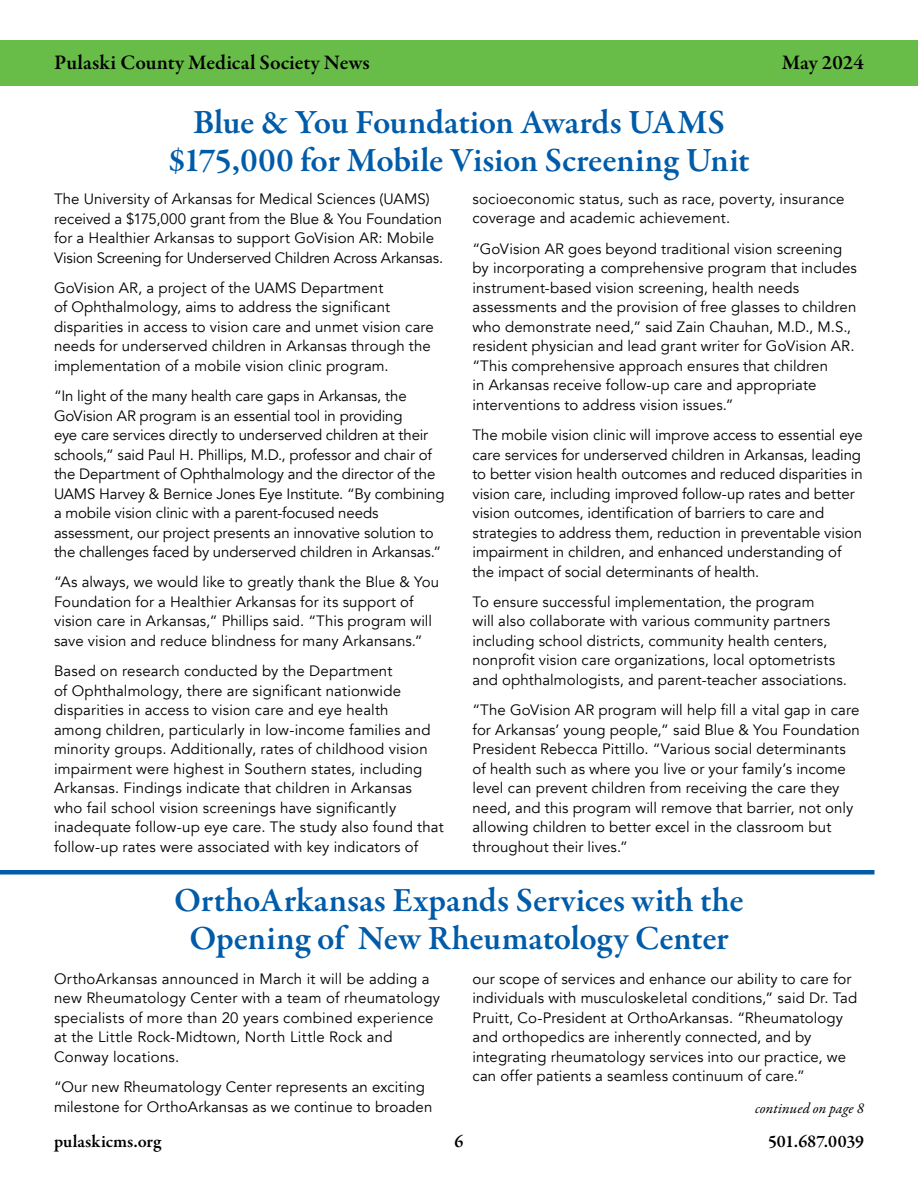
<style>
.page{position:relative;width:918px;height:1188px;background:#fff}
.page>*{position:absolute;margin:0;border:0;box-sizing:border-box;transform-origin:0 0}
.t1{font:600 34.5px/37.5px "Garamond Premr Pro";letter-spacing:-.005em;color:#005ba8;text-align:center}
.t2{font:600 21px "Garamond Premr Pro";color:#000}
.t3{font:600 18px "Garamond Premr Pro";color:#000}
.t4{font:15px/19.5px "Avenir";letter-spacing:.005em;color:#000}
.t5{font:italic 15px "Garamond Premr Pro";letter-spacing:.005em;color:#000}
</style>
<div class="page">
<div style="left:0;top:40px;width:918px;height:46px;background:#68bd49"></div>
<hr style="left:0;top:870px;width:874px;height:4px;background:#005ba8">
<h2 class="t2" style="left:54px;top:50px;width:317px">Pulaski County Medical Society News</h2>
<h2 class="t2" style="left:782px;top:50px;width:84px">May 2024</h2>
<h1 class="t1" style="left:168px;top:104px;width:583px">Blue &amp; You Foundation Awards UAMS $175,000 for Mobile Vision Screening Unit</h1>
<p class="t4" style="left:54px;top:189px;width:391px">The University of Arkansas for Medical Sciences (UAMS) received a $175,000 grant from the Blue &amp; You Foundation for a Healthier Arkansas to support GoVision AR: Mobile Vision Screening for Underserved Children Across Arkansas.</p>
<p class="t4" style="left:54px;top:278px;width:381px">GoVision AR, a project of the UAMS Department<br>of Ophthalmology, aims to address the significant disparities in access to vision care and unmet vision care needs for underserved children in Arkansas through the implementation of a mobile vision clinic program.</p>
<p class="t4" style="left:54px;top:386px;width:392px">“In light of the many health care gaps in Arkansas, the GoVision AR program is an essential tool in providing<br>eye care services directly to underserved children at their schools,” said Paul H. Phillips, M.D., professor and chair of the Department of Ophthalmology and the director of the UAMS Harvey &amp; Bernice Jones Eye Institute. “By combining a mobile vision clinic with a parent-focused needs assessment, our project presents an innovative solution to the challenges faced by underserved children in Arkansas.”</p>
<p class="t4" style="left:54px;top:573px;width:387px">“As always, we would like to greatly thank the Blue &amp; You Foundation for a Healthier Arkansas for its support of vision care in Arkansas,” Phillips said. “This program will save vision and reduce blindness for many Arkansans.”</p>
<p class="t4" style="left:54px;top:662px;width:391px">Based on research conducted by the Department<br>of Ophthalmology, there are significant nationwide disparities in access to vision care and eye health<br>among children, particularly in low-income families and minority groups. Additionally, rates of childhood vision impairment were highest in Southern states, including Arkansas. Findings indicate that children in Arkansas who fail school vision screenings have significantly inadequate follow-up eye care. The study also found that follow-up rates were associated with key indicators of</p>
<p class="t4" style="left:472px;top:189px;width:374px">socioeconomic status, such as race, poverty, insurance coverage and academic achievement.</p>
<p class="t4" style="left:472px;top:239px;width:386px">“GoVision AR goes beyond traditional vision screening by incorporating a comprehensive program that includes instrument-based vision screening, health needs assessments and the provision of free glasses to children who demonstrate need,” said Zain Chauhan, M.D., M.S., resident physician and lead grant writer for GoVision AR. “This comprehensive approach ensures that children<br>in Arkansas receive follow-up care and appropriate interventions to address vision issues.”</p>
<p class="t4" style="left:472px;top:425px;width:392px">The mobile vision clinic will improve access to essential eye care services for underserved children in Arkansas, leading to better vision health outcomes and reduced disparities in vision care, including improved follow-up rates and better vision outcomes, identification of barriers to care and strategies to address them, reduction in preventable vision impairment in children, and enhanced understanding of the impact of social determinants of health.</p>
<p class="t4" style="left:472px;top:592px;width:376px">To ensure successful implementation, the program<br>will also collaborate with various community partners including school districts, community health centers, nonprofit vision care organizations, local optometrists and ophthalmologists, and parent-teacher associations.</p>
<p class="t4" style="left:472px;top:701px;width:389px">“The GoVision AR program will help fill a vital gap in care for Arkansas’ young people,” said Blue &amp; You Foundation President Rebecca Pittillo. “Various social determinants of health such as where you live or your family’s income level can prevent children from receiving the care they need, and this program will remove that barrier, not only allowing children to better excel in the classroom but throughout their lives.”</p>
<h1 class="t1" style="left:174px;top:882px;width:571px">OrthoArkansas Expands Services with the<br>Opening of New Rheumatology Center</h1>
<p class="t4" style="left:54px;top:969px;width:388px">OrthoArkansas announced in March it will be adding a new Rheumatology Center with a team of rheumatology specialists of more than 20 years combined experience at the Little Rock-Midtown, North Little Rock and Conway locations.</p>
<p class="t4" style="left:54px;top:1077px;width:380px">“Our new Rheumatology Center represents an exciting milestone for OrthoArkansas as we continue to broaden</p>
<p class="t4" style="left:472px;top:969px;width:386px">our scope of services and enhance our ability to care for individuals with musculoskeletal conditions,” said Dr. Tad Pruitt, Co-President at OrthoArkansas. “Rheumatology and orthopedics are inherently connected, and by integrating rheumatology services into our practice, we can offer patients a seamless continuum of care.”</p>
<p class="t5" style="left:755px;top:1098px;width:110px">continued on page 8</p>
<p class="t3" style="left:54px;top:1130px;width:109px">pulaskicms.org</p>
<p class="t3" style="left:455px;top:1130px;width:10px">6</p>
<p class="t3" style="left:768px;top:1130px;width:97px">501.687.0039</p>
</div>
